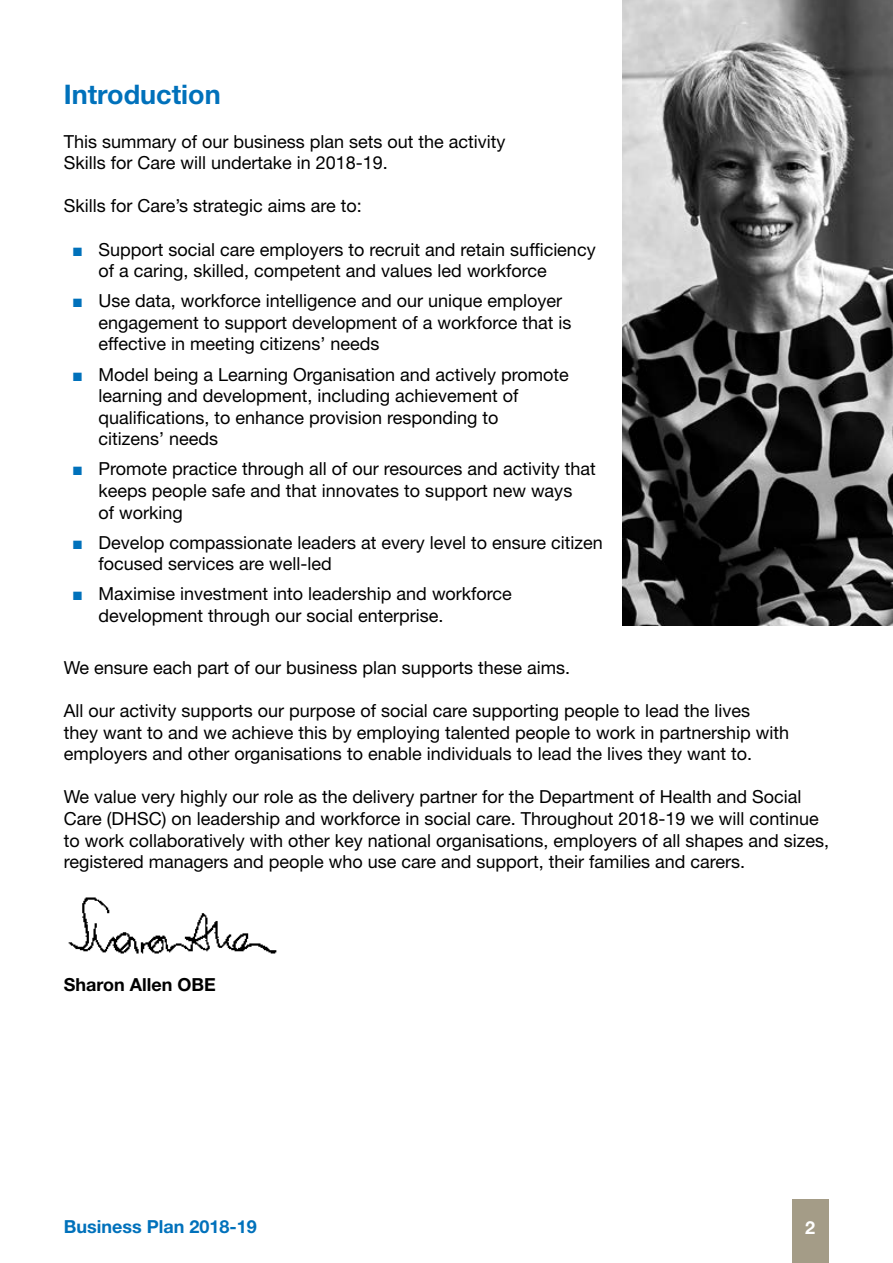
<style>
.page{position:relative;width:893px;height:1263px;background:#fff}
.page>*{position:absolute;margin:0;border:0;box-sizing:border-box;transform-origin:0 0}
.t1{font:700 27px "Helvetica Neue LT Std";color:#0071bb}
.t2{font:18px/21.6px "Helvetica Neue LT Std";color:#000}
.t3{font:700 18px "Helvetica Neue LT Std";color:#0071bb}
.t4{font:700 18px "Helvetica Neue LT Std";color:#000}
.t5{font:700 18px "Helvetica Neue LT Std";color:#fff}
.s1{font-family:"Arial";color:#0071bb}
</style>
<div class="page">
<div style="left:792px;top:1199px;width:36px;height:64px;background:#a49c87"></div>
<img style="left:68px;top:897px;width:209px;height:57px">
<img style="left:622px;top:0;width:271px;height:625px">
<h1 class="t1" style="left:64px;top:78px;width:158px">Introduction</h1>
<p class="t2" style="left:64px;top:130px;width:443px">This summary of our business plan sets out the activity<br>Skills for Care will undertake in 2018-19.</p>
<p class="t2" style="left:64px;top:195px;width:300px">Skills for Care’s strategic aims are to:</p>
<p class="t2" style="left:99px;top:238px;width:499px;text-indent:-26px"><span class="s1">■</span> Support social care employers to recruit and retain sufficiency of a caring, skilled, competent and values led workforce</p>
<p class="t2" style="left:99px;top:290px;width:474px;text-indent:-26px"><span class="s1">■</span> Use data, workforce intelligence and our unique employer engagement to support development of a workforce that is effective in meeting citizens’ needs</p>
<p class="t2" style="left:99px;top:363px;width:472px;text-indent:-26px"><span class="s1">■</span> Model being a Learning Organisation and actively promote learning and development, including achievement of qualifications, to enhance provision responding to<br>citizens’ needs</p>
<p class="t2" style="left:99px;top:458px;width:499px;text-indent:-26px"><span class="s1">■</span> Promote practice through all of our resources and activity that keeps people safe and that innovates to support new ways<br>of working</p>
<p class="t2" style="left:99px;top:531px;width:506px;text-indent:-26px"><span class="s1">■</span> Develop compassionate leaders at every level to ensure citizen focused services are well-led</p>
<p class="t2" style="left:99px;top:583px;width:415px;text-indent:-26px"><span class="s1">■</span> Maximise investment into leadership and workforce development through our social enterprise.</p>
<p class="t2" style="left:64px;top:656px;width:508px">We ensure each part of our business plan supports these aims.</p>
<p class="t2" style="left:64px;top:699px;width:727px">All our activity supports our purpose of social care supporting people to lead the lives<br>they want to and we achieve this by employing talented people to work in partnership with employers and other organisations to enable individuals to lead the lives they want to.</p>
<p class="t2" style="left:64px;top:786px;width:767px">We value very highly our role as the delivery partner for the Department of Health and Social Care (DHSC) on leadership and workforce in social care. Throughout 2018-19 we will continue to work collaboratively with other key national organisations, employers of all shapes and sizes, registered managers and people who use care and support, their families and carers.</p>
<p class="t4" style="left:64px;top:973px;width:154px">Sharon Allen OBE</p>
<p class="t3" style="left:64px;top:1216px;width:195px">Business Plan 2018-19</p>
<p class="t5" style="left:805px;top:1216px;width:12px">2</p>
</div>
